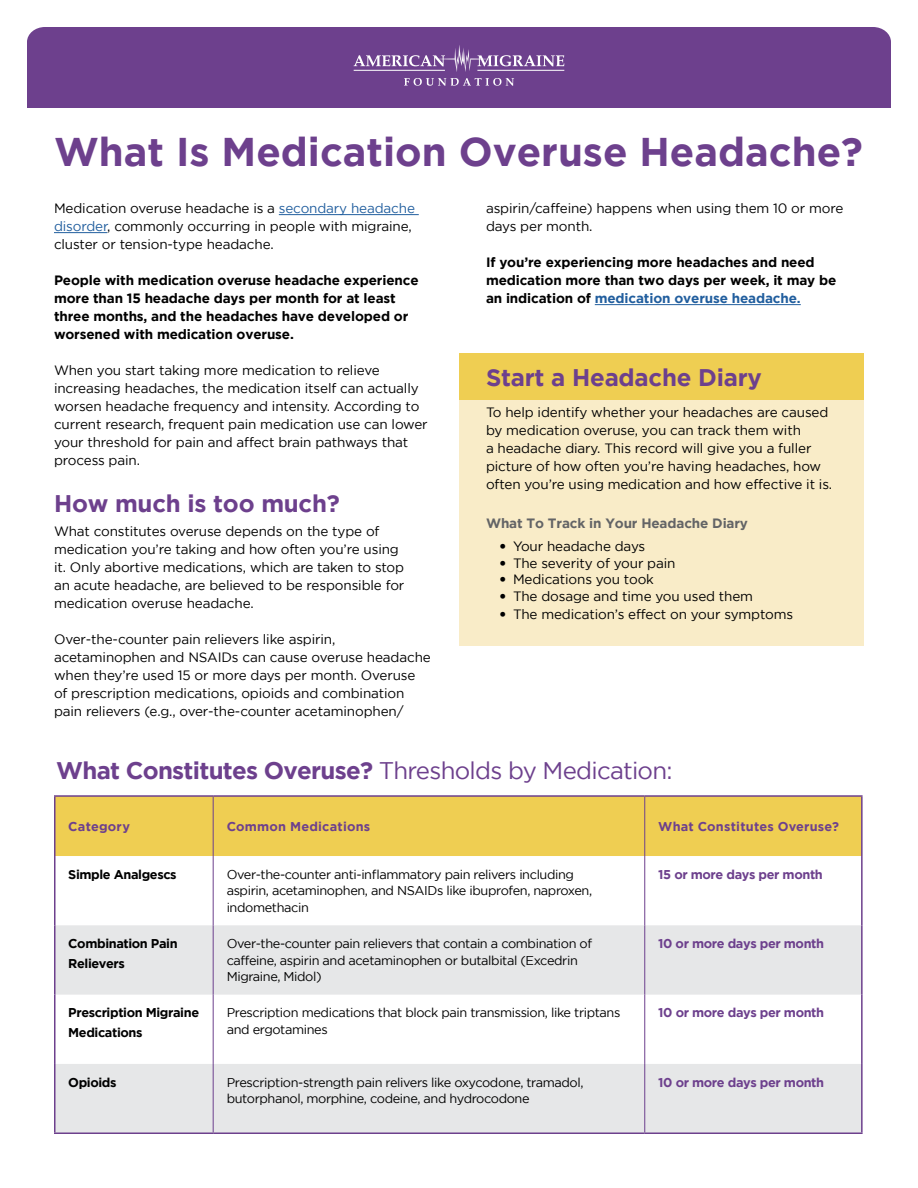
<style>
.page{position:relative;width:918px;height:1188px;background:#fff}
.page>*{position:absolute;margin:0;border:0;box-sizing:border-box;transform-origin:0 0}
.t1{font:700 40.05px "Gotham";color:#6d408d}
.t2{font:700 24px "Gotham";letter-spacing:-.03em;color:#6d408d}
.t3{font:700 24px "Gotham";letter-spacing:-.01em;color:#6d408d}
.t4{font:13.5px/18px "Gotham";letter-spacing:-.01em;color:#000}
.t5{font:700 13.5px/18px "Gotham";letter-spacing:-.01em;color:#000}
.t6{font:700 13.5px "Gotham";letter-spacing:-.01em;color:#636466}
.t7{font:12.75px/16.5px "Gotham";letter-spacing:-.03em;color:#000}
.t8{font:700 12.75px "Gotham";letter-spacing:-.03em;color:#6d408d}
.t9{font:700 12.75px/19.5px "Gotham";letter-spacing:-.03em;color:#000}
.t10{font:700 12.75px "Gotham";letter-spacing:.015em;color:#6d408d}
.s1{color:#215e9e}
.s2{font-family:"Avenir"}
.s3{font-weight:400}
</style>
<div class="page">
<div style="left:459px;top:354px;width:404px;height:292px;background:#f9ecc8"></div>
<div style="left:459px;top:354px;width:404px;height:46px;background:#efce52"></div>
<div style="left:27px;top:27px;width:864px;height:81px;background:#6d408d"></div>
<svg style="left:354px;top:44px;width:210px;height:28px;background:#8661a0"></svg>
<svg style="left:404px;top:78px;width:110px;height:8px"></svg>
<hr style="left:595px;top:304px;width:206px;height:1px;background:#215e9e">
<hr style="left:279px;top:214px;width:140px;height:1px;background:#215e9e">
<hr style="left:54px;top:232px;width:53px;height:1px;background:#215e9e">
<div style="left:56px;top:797px;width:805px;height:59px;background:#efce52"></div>
<svg style="left:56px;top:925px;width:805px;height:207px;fill:#e6e7e8"></svg>
<hr style="left:213px;top:797px;width:1px;height:59px;background:#6d408d">
<hr style="left:213px;top:856px;width:1px;height:69px;background:#6d408d">
<hr style="left:213px;top:925px;width:1px;height:70px;background:#6d408d">
<hr style="left:213px;top:995px;width:1px;height:69px;background:#6d408d">
<hr style="left:213px;top:1064px;width:1px;height:68px;background:#6d408d">
<hr style="left:54px;top:795px;width:159px;height:2px;background:#6d408d">
<hr style="left:54px;top:797px;width:2px;height:59px;background:#6d408d">
<hr style="left:213px;top:795px;width:432px;height:2px;background:#6d408d">
<hr style="left:645px;top:795px;width:218px;height:2px;background:#6d408d">
<hr style="left:54px;top:856px;width:2px;height:69px;background:#6d408d">
<hr style="left:54px;top:925px;width:2px;height:70px;background:#6d408d">
<hr style="left:54px;top:995px;width:2px;height:69px;background:#6d408d">
<hr style="left:54px;top:1064px;width:2px;height:68px;background:#6d408d">
<hr style="left:644px;top:797px;width:1px;height:59px;background:#6d408d">
<hr style="left:644px;top:856px;width:1px;height:69px;background:#6d408d">
<hr style="left:644px;top:925px;width:1px;height:70px;background:#6d408d">
<hr style="left:644px;top:995px;width:1px;height:69px;background:#6d408d">
<hr style="left:644px;top:1064px;width:1px;height:68px;background:#6d408d">
<hr style="left:54px;top:1132px;width:159px;height:2px;background:#6d408d">
<hr style="left:213px;top:1132px;width:432px;height:2px;background:#6d408d">
<hr style="left:645px;top:1132px;width:218px;height:2px;background:#6d408d">
<hr style="left:861px;top:797px;width:2px;height:59px;background:#6d408d">
<hr style="left:861px;top:856px;width:2px;height:69px;background:#6d408d">
<hr style="left:861px;top:925px;width:2px;height:70px;background:#6d408d">
<hr style="left:861px;top:995px;width:2px;height:69px;background:#6d408d">
<hr style="left:861px;top:1064px;width:2px;height:68px;background:#6d408d">
<h1 class="t1" style="left:54px;top:129px;width:810px">What Is Medication Overuse Headache?</h1>
<p class="t4" style="left:54px;top:199px;width:363px">Medication overuse headache is a <span class="s1">secondary headache disorder</span>, commonly occurring in people with migraine, cluster or tension-type headache.</p>
<p class="t5" style="left:54px;top:271px;width:366px">People with medication overuse headache experience more than 15 headache days per month for at least three months, and the headaches have developed or worsened with medication overuse.</p>
<p class="t4" style="left:54px;top:361px;width:375px">When you start taking more medication to relieve increasing headaches, the medication itself can actually worsen headache frequency and intensity. According to current research, frequent pain medication use can lower your threshold for pain and affect brain pathways that process pain.</p>
<h2 class="t3" style="left:54px;top:489px;width:287px">How much is too much?</h2>
<p class="t4" style="left:54px;top:522px;width:352px">What constitutes overuse depends on the type of medication you’re taking and how often you’re using it. Only abortive medications, which are taken to stop an acute headache, are believed to be responsible for medication overuse headache.</p>
<p class="t4" style="left:54px;top:630px;width:378px">Over-the-counter pain relievers like aspirin, acetaminophen and NSAIDs can cause overuse headache when they’re used 15 or more days per month. Overuse of prescription medications, opioids and combination pain relievers (e.g., over-the-counter acetaminophen/</p>
<p class="t4" style="left:486px;top:199px;width:359px">aspirin/caffeine) happens when using them 10 or more days per month.</p>
<p class="t5" style="left:486px;top:253px;width:352px">If you’re experiencing more headaches and need medication more than two days per week, it may be an indication of <span class="s1">medication overuse headache.</span></p>
<h2 class="t3" style="left:486px;top:363px;width:277px">Start a Headache Diary</h2>
<p class="t4" style="left:486px;top:403px;width:348px">To help identify whether your headaches are caused by medication overuse, you can track them with<br>a headache diary. This record will give you a fuller picture of how often you’re having headaches, how often you’re using medication and how effective it is.</p>
<p class="t6" style="left:486px;top:516px;width:264px">What To Track in Your Headache Diary</p>
<p class="t4" style="left:500px;top:537px;width:147px"><span class="s2">•</span> Your headache days</p>
<p class="t4" style="left:500px;top:554px;width:178px"><span class="s2">•</span> The severity of your pain</p>
<p class="t4" style="left:500px;top:570px;width:156px"><span class="s2">•</span> Medications you took</p>
<p class="t4" style="left:500px;top:587px;width:255px"><span class="s2">•</span> The dosage and time you used them</p>
<p class="t4" style="left:500px;top:605px;width:295px"><span class="s2">•</span> The medication’s effect on your symptoms</p>
<h2 class="t2" style="left:56px;top:757px;width:618px">What Constitutes Overuse? <span class="s3">Thresholds by Medication:</span></h2>
<p class="t10" style="left:68px;top:819px;width:63px">Category</p>
<p class="t10" style="left:227px;top:819px;width:145px">Common Medications</p>
<p class="t10" style="left:658px;top:819px;width:182px">What Constitutes Overuse?</p>
<p class="t9" style="left:68px;top:864px;width:110px">Simple Analgescs</p>
<p class="t7" style="left:227px;top:866px;width:367px">Over-the-counter anti-inflammatory pain relivers including aspirin, acetaminophen, and NSAIDs like ibuprofen, naproxen, indomethacin</p>
<p class="t8" style="left:658px;top:867px;width:166px">15 or more days per month</p>
<p class="t9" style="left:68px;top:934px;width:111px">Combination Pain<br>Relievers</p>
<p class="t7" style="left:227px;top:935px;width:367px">Over-the-counter pain relievers that contain a combination of caffeine, aspirin and acetaminophen or butalbital (Excedrin<br>Migraine, Midol)</p>
<p class="t8" style="left:658px;top:936px;width:167px">10 or more days per month</p>
<p class="t9" style="left:68px;top:1003px;width:132px">Prescription Migraine<br>Medications</p>
<p class="t7" style="left:227px;top:1004px;width:395px">Prescription medications that block pain transmission, like triptans and ergotamines</p>
<p class="t8" style="left:658px;top:1006px;width:167px">10 or more days per month</p>
<p class="t9" style="left:68px;top:1072px;width:50px">Opioids</p>
<p class="t7" style="left:227px;top:1074px;width:358px">Prescription-strength pain relivers like oxycodone, tramadol, butorphanol, morphine, codeine, and hydrocodone</p>
<p class="t8" style="left:658px;top:1075px;width:167px">10 or more days per month</p>
</div>
